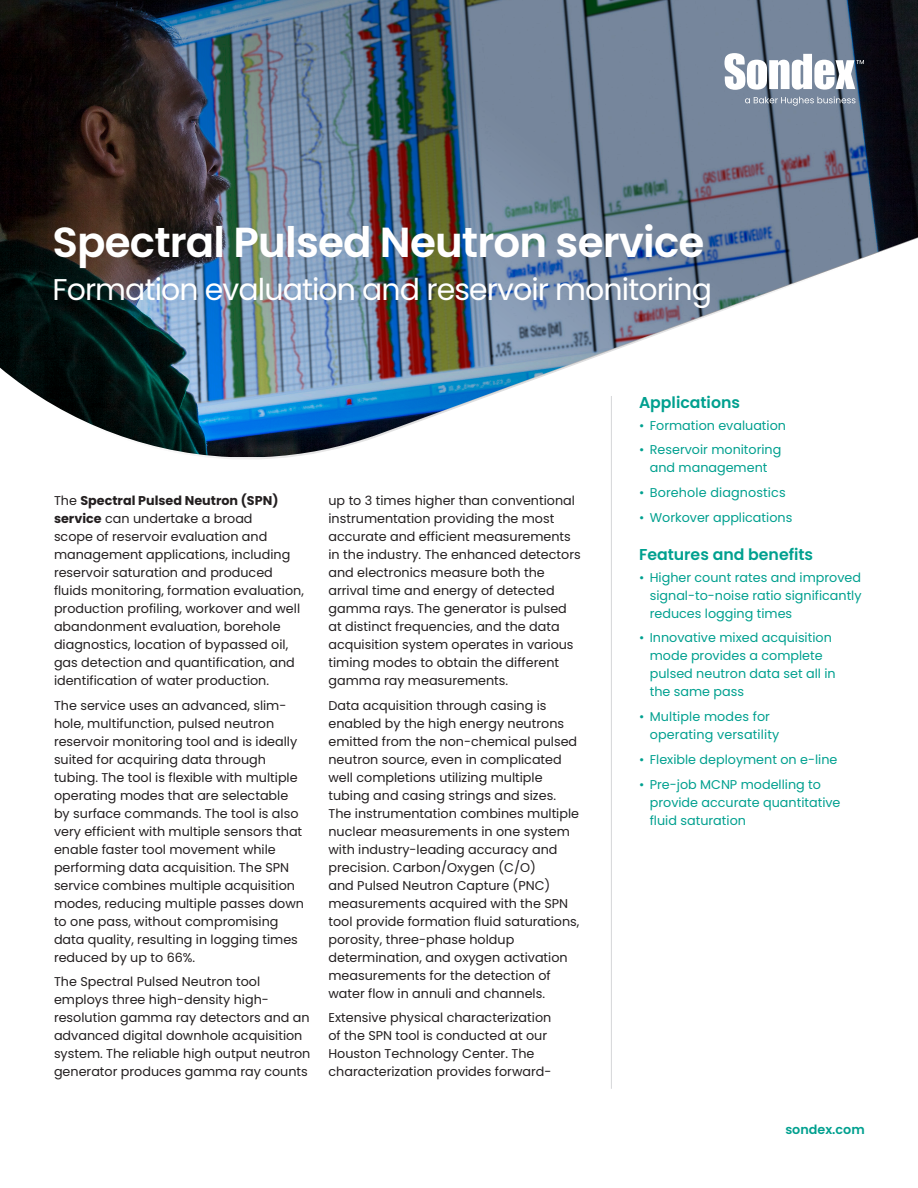
<style>
.page{position:relative;width:918px;height:1188px;background:#fff}
.page>*{position:absolute;margin:0;border:0;box-sizing:border-box;transform-origin:0 0}
._28pt-headline-OFS{font:600 42px "Poppins";letter-spacing:-.02em;color:#fff}
._20pt-subhead-OFS{font:30px "Poppins";letter-spacing:-.03em;color:#fff}
._10_5pt-Sidebar-head{font:600 15.75px "Poppins";color:#00a08f}
._8_5pt-body_text-OFS{font:12.75px/18px "Poppins";color:#231f20}
.t1{font:12.75px/18px "Poppins";color:#00a08f}
.t2{font:600 12.75px "Poppins";color:#00a08f}
.s1{font-weight:700}
</style>
<div class="page">
<img style="left:0;top:0;width:918px;height:459px">
<hr style="left:611px;top:396px;width:1px;height:693px;background:#d9dadc">
<svg style="left:745px;top:96px;width:111px;height:10px"></svg>
<svg style="left:724px;top:53px;width:140px;height:37px"></svg>
<p class="_28pt-headline-OFS" style="left:52px;top:218px;width:653px">Spectral Pulsed Neutron service</p>
<p class="_20pt-subhead-OFS" style="left:52px;top:272px;width:661px">Formation evaluation and reservoir monitoring</p>
<p class="_8_5pt-body_text-OFS" style="left:54px;top:491px;width:251px">The <span class="s1">Spectral Pulsed Neutron (SPN) service</span> can undertake a broad<br>scope of reservoir evaluation and management applications, including reservoir saturation and produced fluids monitoring, formation evaluation, production profiling, workover and well abandonment evaluation, borehole diagnostics, location of bypassed oil, gas detection and quantification, and identification of water production.</p>
<p class="_8_5pt-body_text-OFS" style="left:54px;top:696px;width:252px">The service uses an advanced, slim&shy;hole, multifunction, pulsed neutron reservoir monitoring tool and is ideally suited for acquiring data through tubing. The tool is flexible with multiple operating modes that are selectable by surface commands. The tool is also very efficient with multiple sensors that enable faster tool movement while performing data acquisition. The SPN service combines multiple acquisition modes, reducing multiple passes down to one pass, without compromising data quality, resulting in logging times reduced by up to 66%.</p>
<p class="_8_5pt-body_text-OFS" style="left:54px;top:973px;width:258px">The Spectral Pulsed Neutron tool employs three high-density high&shy;resolution gamma ray detectors and an advanced digital downhole acquisition system. The reliable high output neutron generator produces gamma ray counts</p>
<p class="_8_5pt-body_text-OFS" style="left:328px;top:491px;width:254px">up to 3 times higher than conventional instrumentation providing the most accurate and efficient measurements in the industry. The enhanced detectors and electronics measure both the arrival time and energy of detected gamma rays. The generator is pulsed at distinct frequencies, and the data acquisition system operates in various timing modes to obtain the different gamma ray measurements.</p>
<p class="_8_5pt-body_text-OFS" style="left:328px;top:696px;width:252px">Data acquisition through casing is enabled by the high energy neutrons emitted from the non-chemical pulsed neutron source, even in complicated well completions utilizing multiple tubing and casing strings and sizes.<br>The instrumentation combines multiple nuclear measurements in one system with industry-leading accuracy and precision. Carbon/Oxygen (C/O)<br>and Pulsed Neutron Capture (PNC) measurements acquired with the SPN tool provide formation fluid saturations, porosity, three-phase holdup determination, and oxygen activation measurements for the detection of water flow in annuli and channels.</p>
<p class="_8_5pt-body_text-OFS" style="left:328px;top:1009px;width:224px">Extensive physical characterization of the SPN tool is conducted at our Houston Technology Center. The characterization provides forward-</p>
<p class="_10_5pt-Sidebar-head" style="left:639px;top:393px;width:103px">Applications</p>
<p class="t1" style="left:639px;top:416px;width:149px">• Formation evaluation</p>
<p class="t1" style="left:639px;top:441px;width:144px;text-align:center">• Reservoir monitoring and management</p>
<p class="t1" style="left:639px;top:484px;width:148px">• Borehole diagnostics</p>
<p class="t1" style="left:639px;top:508px;width:155px">• Workover applications</p>
<p class="_10_5pt-Sidebar-head" style="left:639px;top:545px;width:176px">Features and benefits</p>
<p class="t1" style="left:650px;top:568px;width:213px;text-align:justify;text-indent:-11px">• Higher count rates and improved signal-to-noise ratio significantly reduces logging times</p>
<p class="t1" style="left:650px;top:629px;width:187px;text-indent:-11px">• Innovative mixed acquisition mode provides a complete pulsed neutron data set all in the same pass</p>
<p class="t1" style="left:650px;top:708px;width:131px;text-indent:-11px">• Multiple modes for operating versatility</p>
<p class="t1" style="left:639px;top:750px;width:200px">• Flexible deployment on e-line</p>
<p class="t1" style="left:650px;top:775px;width:192px;text-indent:-11px">• Pre-job MCNP modelling to provide accurate quantitative fluid saturation</p>
<p class="t2" style="left:785px;top:1122px;width:81px">sondex.com</p>
</div>
